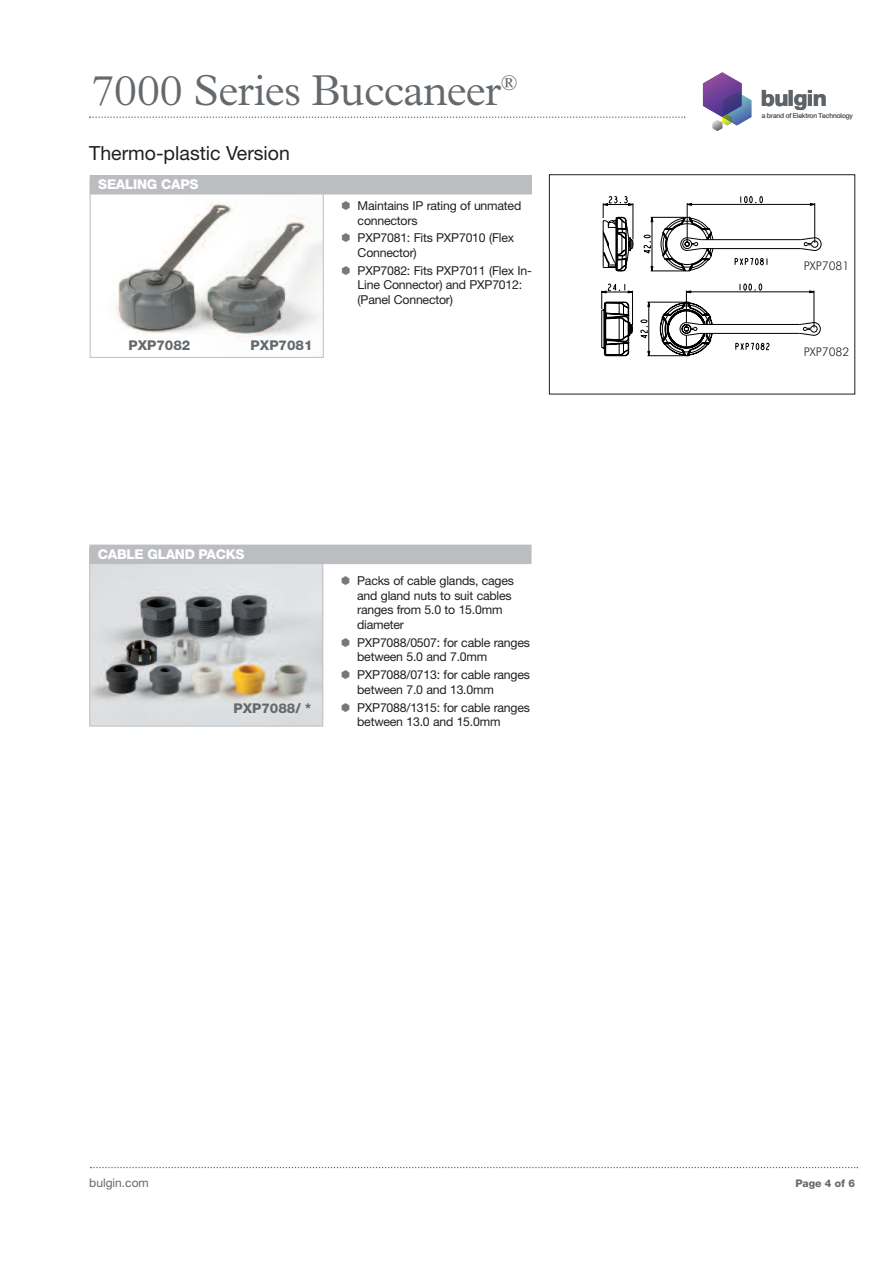
<style>
.page{position:relative;width:893px;height:1263px;background:#fff}
.page>*{position:absolute;margin:0;border:0;box-sizing:border-box;transform-origin:0 0}
.t1{font:300 43.5px "Plantin";letter-spacing:-.015em;color:#64696d}
.t2{font:800 22.5px "Helvetica Neue";letter-spacing:-.025em;color:#5e6367}
.t3{font:19.5px "Helvetica Neue";color:#231f20}
.t4{font:800 13.5px "Helvetica Neue";letter-spacing:-.02em;color:#fff}
.t5{font:800 13.5px "Helvetica Neue";color:#64696d}
.t6{font:12.3px/14.7px "Helvetica Neue";letter-spacing:-.015em;color:#231f20}
.t7{font:300 12px "Futura BT";color:#231f20}
.t8{font:12px "Helvetica Neue";color:#64696d}
.t9{font:800 10.5px "Helvetica Neue";color:#64696d}
.t10{font:6.75px "Helvetica Neue";letter-spacing:-.01em;color:#5e6367}
.s1{color:#76787b}
</style>
<div class="page">
<svg style="left:90px;top:1167px;width:768px;height:1px"></svg>
<div style="left:549px;top:174px;width:306px;height:220px;border:1px solid #231f20"></div>
<svg style="left:703px;top:72px;width:48px;height:59px"></svg>
<img style="left:92px;top:194px;width:230px;height:147px">
<div style="left:90px;top:179px;width:234px;height:179px;border:1px solid #bcbdc0"></div>
<img style="left:91px;top:564px;width:230px;height:160px">
<div style="left:89px;top:548px;width:234px;height:178px;border:1px solid #bcbdc0"></div>
<svg style="left:601px;top:196px;width:221px;height:161px"></svg>
<svg style="left:89px;top:116px;width:596px;height:2px"></svg>
<div style="left:90px;top:175px;width:442px;height:19px;background:#bcbdc0"></div>
<div style="left:89px;top:545px;width:442px;height:19px;background:#bcbdc0"></div>
<h1 class="t1" style="left:91px;top:75px;width:428px">7000 Series Buccaneer<sup>®</sup></h1>
<h3 class="t3" style="left:89px;top:146px;width:202px">Thermo-plastic Version</h3>
<p class="t4" style="left:98px;top:180px;width:102px">SEALING CAPS</p>
<p class="t5" style="left:128px;top:340px;width:63px">PXP7082</p>
<p class="t5" style="left:251px;top:340px;width:63px">PXP7081</p>
<p class="t6" style="left:358px;top:199px;width:165px;text-indent:-17px"><span class="s1">√</span> Maintains IP rating of unmated connectors</p>
<p class="t6" style="left:358px;top:232px;width:158px;text-indent:-17px"><span class="s1">√</span> PXP7081: Fits PXP7010 (Flex<br>Connector)</p>
<p class="t6" style="left:358px;top:264px;width:176px;text-indent:-17px"><span class="s1">√</span> PXP7082: Fits PXP7011 (Flex In-<br>Line Connector) and PXP7012: (Panel Connector)</p>
<p class="t4" style="left:98px;top:549px;width:148px">CABLE GLAND PACKS</p>
<p class="t5" style="left:233px;top:703px;width:79px">PXP7088/ *</p>
<p class="t6" style="left:357px;top:574px;width:158px;text-indent:-17px"><span class="s1">√</span> Packs of cable glands, cages and gland nuts to suit cables ranges from 5.0 to 15.0mm diameter</p>
<p class="t6" style="left:357px;top:636px;width:174px;text-indent:-17px"><span class="s1">√</span> PXP7088/0507: for cable ranges between 5.0 and 7.0mm</p>
<p class="t6" style="left:357px;top:669px;width:174px;text-indent:-17px"><span class="s1">√</span> PXP7088/0713: for cable ranges between 7.0 and 13.0mm</p>
<p class="t6" style="left:357px;top:701px;width:174px;text-indent:-17px"><span class="s1">√</span> PXP7088/1315: for cable ranges between 13.0 and 15.0mm</p>
<h2 class="t2" style="left:761px;top:90px;width:68px">bulgin</h2>
<p class="t10" style="left:762px;top:113px;width:92px">a brand of Elektron Technology</p>
<p class="t7" style="left:804px;top:261px;width:47px">PXP7081</p>
<p class="t7" style="left:804px;top:346px;width:47px">PXP7082</p>
<p class="t8" style="left:89px;top:1179px;width:61px">bulgin.com</p>
<p class="t9" style="left:795px;top:1180px;width:61px">Page 4 of 6</p>
</div>
